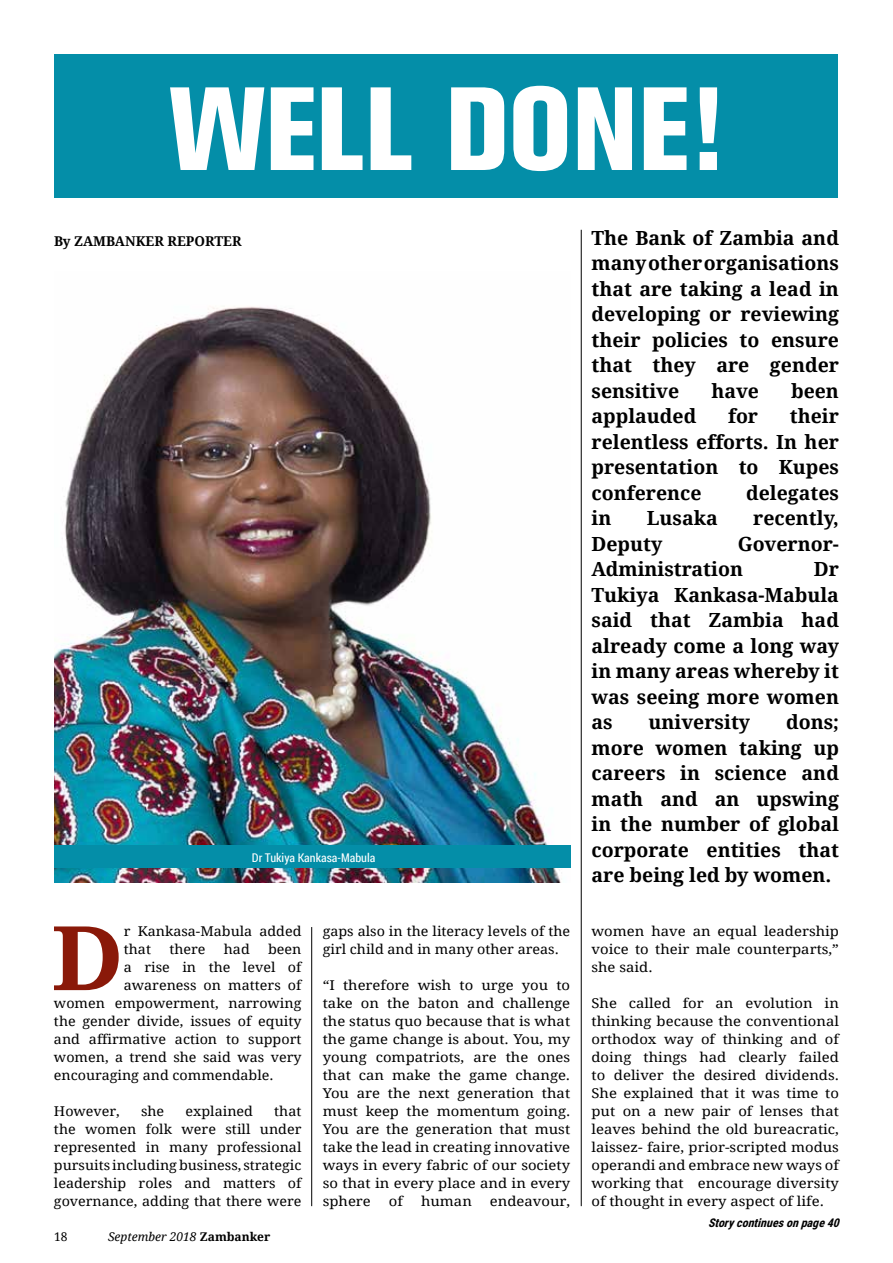
<style>
.page{position:relative;width:893px;height:1263px;background:#fff}
.page>*{position:absolute;margin:0;border:0;box-sizing:border-box;transform-origin:0 0}
.t1{font:117px "Akzidenz Grotesk BQ X Bd Cnd Alt";color:#fff}
.t2{font:700 89.1px "Droid Serif";color:#8a1909;scale:1.06 1}
.t3{font:700 19.5px/25.5px "Droid Serif";color:#000;text-align:justify}
.t4{font:13.5px/18px "Droid Serif";color:#000;text-align:justify;scale:1.1 1}
.t5{font:13.5px/18px "Droid Serif";color:#000;scale:1.06 1}
.t6{font:700 13.5px "Droid Serif";color:#000}
.t7{font:italic 12px "Droid Serif";color:#000}
.t8{font:12px "Roboto Condensed";color:#fff}
.t9{font:italic 700 12px "Roboto Condensed";color:#000}
.t10{font:12px "Droid Serif";color:#000}
.s1{font-weight:700;font-style:normal}
</style>
<div class="page">
<hr style="left:581px;top:230px;width:1px;height:976px;background:#000">
<hr style="left:311px;top:927px;width:1px;height:279px;background:#000">
<img style="left:54px;top:306px;width:507px;height:576px">
<div style="left:54px;top:845px;width:517px;height:23px;background:#048ea8"></div>
<div style="left:55px;top:55px;width:783px;height:143px;background:#048ea8"></div>
<h1 class="t1" style="left:170px;top:62px;width:555px">WELL DONE!</h1>
<p class="t6" style="left:54px;top:233px;width:189px">By ZAMBANKER REPORTER</p>
<p class="t8" style="left:252px;top:850px;width:125px">Dr Tukiya Kankasa-Mabula</p>
<h2 class="t2" style="left:51px;top:907px;width:70px">D</h2>
<p class="t5" style="left:124px;top:922px;width:169px">r Kankasa-Mabula added that</p>
<p class="t5" style="left:169px;top:940px;width:36px">there</p>
<p class="t5" style="left:224px;top:940px;width:26px">had</p>
<p class="t5" style="left:268px;top:940px;width:33px">been</p>
<p class="t5" style="left:124px;top:958px;width:169px">a rise in the level of</p>
<p class="t5" style="left:124px;top:976px;width:169px">awareness on matters of</p>
<p class="t5" style="left:54px;top:994px;width:235px">women empowerment, narrowing</p>
<p class="t5" style="left:54px;top:1012px;width:235px">the gender divide, issues of equity</p>
<p class="t5" style="left:54px;top:1030px;width:235px">and affirmative action to support</p>
<p class="t5" style="left:54px;top:1048px;width:235px">women, a trend she said was very</p>
<p class="t5" style="left:54px;top:1066px;width:209px">encouraging and commendable.</p>
<p class="t5" style="left:54px;top:1102px;width:64px">However,</p>
<p class="t5" style="left:141px;top:1102px;width:23px">she</p>
<p class="t5" style="left:186px;top:1102px;width:65px">explained</p>
<p class="t5" style="left:54px;top:1102px;width:235px;text-align:justify;text-indent:220px">that the women folk were still under represented in many professional pursuits including business, strategic leadership roles and matters of governance, adding that there were</p>
<p class="t10" style="left:54px;top:1229px;width:15px">18</p>
<p class="t7" style="left:108px;top:1229px;width:164px">September 2018 <span class="s1">Zambanker</span></p>
<p class="t5" style="left:323px;top:922px;width:235px">gaps also in the literacy levels of the girl child and in many other areas.</p>
<p class="t4" style="left:323px;top:976px;width:226px">“I therefore wish to urge you to take on the baton and challenge the status quo because that is what the game change is about. You, my young compatriots, are the ones that can make the game change.<br>You are the next generation that must keep the momentum going.<br>You are the generation that must take the lead in creating innovative ways in every fabric of our society so that in every place and in every sphere</p>
<p class="t4" style="left:389px;top:1192px;width:14px">of</p>
<p class="t4" style="left:421px;top:1192px;width:48px">human</p>
<p class="t4" style="left:490px;top:1192px;width:74px">endeavour,</p>
<h3 class="t3" style="left:591px;top:225px;width:249px">The Bank of Zambia and many other organisations that are taking a lead in developing or reviewing their policies to ensure that they are gender sensitive</h3>
<h3 class="t3" style="left:711px;top:378px;width:49px">have</h3>
<h3 class="t3" style="left:791px;top:378px;width:49px">been</h3>
<h3 class="t3" style="left:591px;top:404px;width:249px;text-indent:198px">their relentless efforts. In her presentation to Kupes conference</h3>
<h3 class="t3" style="left:591px;top:404px;width:106px">applauded</h3>
<h3 class="t3" style="left:728px;top:404px;width:32px">for</h3>
<h3 class="t3" style="left:746px;top:480px;width:94px">delegates</h3>
<h3 class="t3" style="left:591px;top:506px;width:21px">in</h3>
<h3 class="t3" style="left:647px;top:506px;width:73px">Lusaka</h3>
<h3 class="t3" style="left:753px;top:506px;width:87px">recently,</h3>
<h3 class="t3" style="left:591px;top:531px;width:72px">Deputy</h3>
<h3 class="t3" style="left:591px;top:531px;width:249px;text-indent:146px">Governor-<br>Administration</h3>
<h3 class="t3" style="left:591px;top:557px;width:249px;text-indent:222px">Dr Tukiya Kankasa-Mabula said that Zambia had already come a long way in many areas whereby it was seeing more women as</h3>
<h3 class="t3" style="left:649px;top:710px;width:103px">university</h3>
<h3 class="t3" style="left:591px;top:710px;width:249px;text-indent:195px">dons; more women taking up careers in science and math and an upswing in the number of global corporate entities that are being led by women.</h3>
<p class="t4" style="left:591px;top:922px;width:226px">women have an equal leadership voice to their male counterparts,” she said.</p>
<p class="t4" style="left:591px;top:994px;width:226px">She called for an evolution in thinking because the conventional orthodox way of thinking and of doing things had clearly failed to deliver the desired dividends.<br>She explained that it was time to put on a new pair of lenses that leaves behind the old bureacratic, laissez- faire, prior-scripted modus operandi and embrace new ways of working that encourage diversity of thought in every aspect of life.</p>
<p class="t9" style="left:708px;top:1214px;width:137px">Storycontinuesonpage40</p>
</div>
